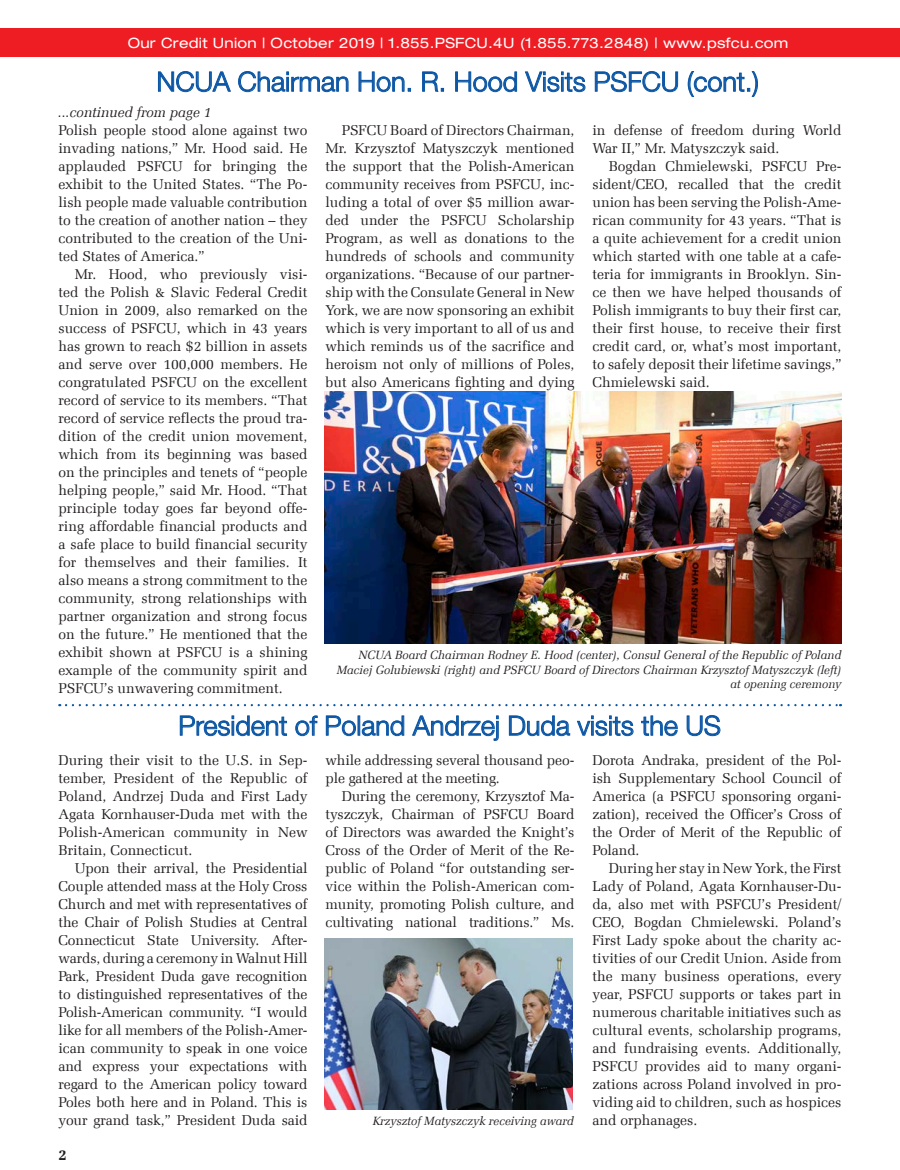
<style>
.page{position:relative;width:900px;height:1170px;background:#fff}
.page>*{position:absolute;margin:0;border:0;box-sizing:border-box;transform-origin:0 0}
.t1{font:300 27px "Helvetica Neue LT Pro";color:#0a55a4}
.page_numbers{font:15px "Zapf Ellipt EU Bold";color:#231f20}
.first_paragraph{font:14.25px/18px "Zapf Ellipt EU Normal";color:#231f20;text-align:justify}
.t2{font:expanded 14.25px "Helvetica Neue LT Pro";letter-spacing:.02em;color:#fff}
.t3{font:14.25px "Zapf Ellipt EU Italic";color:#231f20}
.t4{font:12px/14.4px "Zapf Ellipt EU Italic";color:#231f20;text-align:right}
</style>
<div class="page">
<div style="left:0;top:29px;width:900px;height:28px;background:#ee1d23"></div>
<svg style="left:158px;top:71px;width:73px;height:21px"></svg>
<svg style="left:238px;top:71px;width:111px;height:21px"></svg>
<svg style="left:358px;top:71px;width:53px;height:21px"></svg>
<svg style="left:422px;top:71px;width:22px;height:21px"></svg>
<svg style="left:455px;top:71px;width:62px;height:21px"></svg>
<svg style="left:525px;top:71px;width:61px;height:21px"></svg>
<svg style="left:595px;top:71px;width:83px;height:21px"></svg>
<svg style="left:688px;top:71px;width:70px;height:26px"></svg>
<svg style="left:66px;top:704px;width:775px;height:2px"></svg>
<img style="left:325px;top:938px;width:247px;height:171px">
<img style="left:325px;top:391px;width:516px;height:253px">
<svg style="left:180px;top:715px;width:107px;height:21px"></svg>
<svg style="left:295px;top:715px;width:23px;height:21px"></svg>
<svg style="left:326px;top:715px;width:79px;height:21px"></svg>
<svg style="left:412px;top:715px;width:87px;height:26px"></svg>
<svg style="left:509px;top:715px;width:61px;height:21px"></svg>
<svg style="left:577px;top:716px;width:57px;height:20px"></svg>
<svg style="left:641px;top:715px;width:37px;height:21px"></svg>
<svg style="left:686px;top:715px;width:35px;height:21px"></svg>
<p class="t2" style="left:128px;top:35px;width:662px">Our Credit Union | October 2019 | 1.855.PSFCU.4U (1.855.773.2848) | www.psfcu.com</p>
<p class="t1" style="left:157px;top:65px;width:604px">NCUA Chairman Hon. R. Hood Visits PSFCU (cont.)</p>
<p class="first_paragraph" style="left:58px;top:121px;width:251px">Polish people stood alone against two invading nations,” Mr. Hood said. He applauded PSFCU for bringing the exhibit to the United States. “The Po&shy;lish people made valuable contribution to the creation of another nation – they contributed to the creation of the Uni&shy;ted States of America.”</p>
<p class="first_paragraph" style="left:58px;top:265px;width:251px;text-indent:16px">Mr. Hood, who previously visi&shy;ted the Polish &amp; Slavic Federal Credit Union in 2009, also remarked on the success of PSFCU, which in 43 years has grown to reach $2 billion in assets and serve over 100,000 members. He congratulated PSFCU on the excellent record of service to its members. “That record of service reflects the proud tra&shy;dition of the credit union movement, which from its beginning was based on the principles and tenets of “people helping people,” said Mr. Hood. “That principle today goes far beyond offe&shy;ring affordable financial products and a safe place to build financial security for themselves and their families. It also means a strong commitment to the community, strong relationships with partner organization and strong focus on the future.” He mentioned that the exhibit shown at PSFCU is a shining example of the community spirit and PSFCU’s unwavering commitment.</p>
<p class="t3" style="left:58px;top:104px;width:155px">...continued from page 1</p>
<p class="first_paragraph" style="left:326px;top:121px;width:251px;text-indent:16px">PSFCU Board of Directors Chairman, Mr. Krzysztof Matyszczyk mentioned the support that the Polish-American community receives from PSFCU, inc&shy;luding a total of over $5 million awar&shy;ded under the PSFCU Scholarship Program, as well as donations to the hundreds of schools and community organizations. “Because of our partner&shy;ship with the Consulate General in New York, we are now sponsoring an exhibit which is very important to all of us and which reminds us of the sacrifice and heroism not only of millions of Poles, but also Americans fighting and dying</p>
<p class="first_paragraph" style="left:593px;top:121px;width:251px">in defense of freedom during World<br>War II,” Mr. Matyszczyk said.</p>
<p class="first_paragraph" style="left:593px;top:157px;width:251px;text-indent:16px">Bogdan Chmielewski, PSFCU Pre&shy;sident/CEO, recalled that the credit union has been serving the Polish-Ame&shy;rican community for 43 years. “That is a quite achievement for a credit union which started with one table at a cafe&shy;teria for immigrants in Brooklyn. Sin&shy;ce then we have helped thousands of Polish immigrants to buy their first car, their first house, to receive their first credit card, or, what’s most important, to safely deposit their lifetime savings,” Chmielewski said.</p>
<p class="t4" style="left:337px;top:648px;width:506px">NCUA Board Chairman Rodney E. Hood (center), Consul General of the Republic of Poland<br>Maciej Golubiewski (right) and PSFCU Board of Directors Chairman Krzysztof Matyszczyk (left) at opening ceremony</p>
<p class="t1" style="left:178px;top:709px;width:544px">President of Poland Andrzej Duda visits the US</p>
<p class="first_paragraph" style="left:59px;top:751px;width:251px">During their visit to the U.S. in Sep&shy;tember, President of the Republic of Poland, Andrzej Duda and First Lady Agata Kornhauser-Duda met with the Polish-American community in New Britain, Connecticut.</p>
<p class="first_paragraph" style="left:59px;top:859px;width:251px;text-indent:16px">Upon their arrival, the Presidential Couple attended mass at the Holy Cross Church and met with representatives of the Chair of Polish Studies at Central Connecticut State University. After&shy;wards, during a ceremony in Walnut Hill Park, President Duda gave recognition to distinguished representatives of the Polish-American community. “I would like for all members of the Polish-Amer&shy;ican community to speak in one voice and express your expectations with regard to the American policy toward Poles both here and in Poland. This is your grand task,” President Duda said</p>
<p class="page_numbers" style="left:58px;top:1146px;width:10px">2</p>
<p class="first_paragraph" style="left:326px;top:751px;width:251px">while addressing several thousand peo&shy;ple gathered at the meeting.</p>
<p class="first_paragraph" style="left:326px;top:787px;width:251px;text-indent:16px">During the ceremony, Krzysztof Ma&shy;tyszczyk, Chairman of PSFCU Board of Directors was awarded the Knight’s Cross of the Order of Merit of the Re&shy;public of Poland “for outstanding ser&shy;vice within the Polish-American com&shy;munity, promoting Polish culture, and cultivating national traditions.” Ms.</p>
<p class="t4" style="left:373px;top:1114px;width:203px">Krzysztof Matyszczyk receiving award</p>
<p class="first_paragraph" style="left:593px;top:751px;width:251px">Dorota Andraka, president of the Pol&shy;ish Supplementary School Council of America (a PSFCU sponsoring organi&shy;zation), received the Officer’s Cross of the Order of Merit of the Republic of Poland.</p>
<p class="first_paragraph" style="left:593px;top:859px;width:251px;text-indent:16px">During her stay in New York, the First Lady of Poland, Agata Kornhauser-Du&shy;da, also met with PSFCU’s President/ CEO, Bogdan Chmielewski. Poland’s First Lady spoke about the charity ac&shy;tivities of our Credit Union. Aside from the many business operations, every year, PSFCU supports or takes part in numerous charitable initiatives such as cultural events, scholarship programs, and fundraising events. Additionally, PSFCU provides aid to many organi&shy;zations across Poland involved in pro&shy;viding aid to children, such as hospices and orphanages.</p>
</div>
